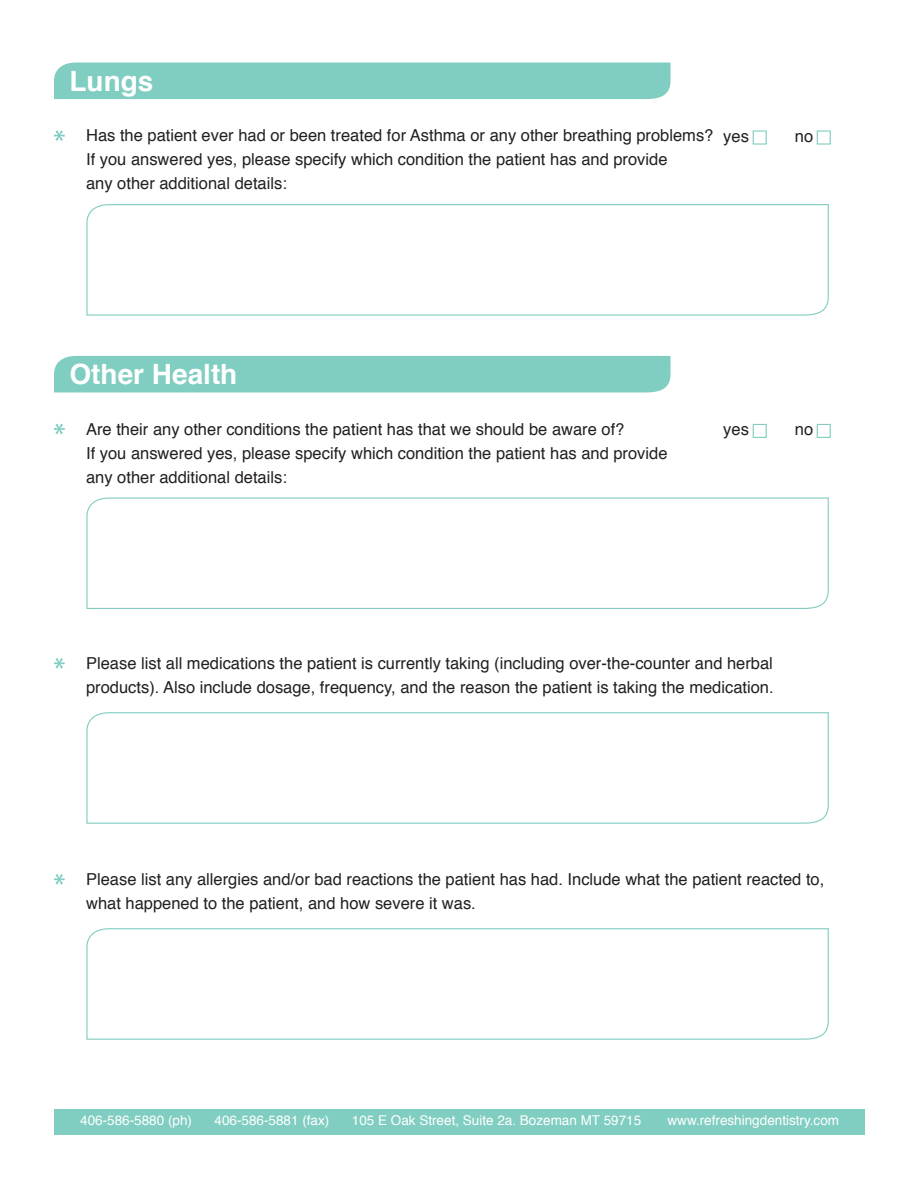
<style>
.page{position:relative;width:918px;height:1188px;background:#fff}
.page>*{position:absolute;margin:0;border:0;box-sizing:border-box;transform-origin:0 0}
.t1{font:700 28.05px "Helvetica";color:#fff}
.t2{font:16.5px/24px "Helvetica";color:#231f20}
.t3{font:13.5px "Helvetica";color:#fff}
</style>
<div class="page">
<div style="left:55px;top:1109px;width:810px;height:25px;background:#80cdc1"></div>
<div style="left:54px;top:63px;width:616px;height:36px;background:#80cdc1"></div>
<div style="left:54px;top:356px;width:616px;height:36px;background:#80cdc1"></div>
<svg style="left:54px;top:130px;width:11px;height:11px"></svg>
<svg style="left:54px;top:424px;width:11px;height:10px"></svg>
<svg style="left:54px;top:658px;width:11px;height:11px"></svg>
<svg style="left:54px;top:874px;width:11px;height:11px"></svg>
<svg style="left:86px;top:204px;width:743px;height:112px"></svg>
<svg style="left:86px;top:497px;width:743px;height:112px"></svg>
<svg style="left:86px;top:712px;width:743px;height:112px"></svg>
<svg style="left:86px;top:928px;width:743px;height:112px"></svg>
<div style="left:753px;top:130px;width:14px;height:15px;border:1px solid #80cdc1"></div>
<div style="left:753px;top:424px;width:14px;height:14px;border:1px solid #80cdc1"></div>
<div style="left:817px;top:130px;width:14px;height:15px;border:1px solid #80cdc1"></div>
<div style="left:817px;top:424px;width:14px;height:14px;border:1px solid #80cdc1"></div>
<h1 class="t1" style="left:70px;top:58px;width:85px">Lungs</h1>
<p class="t2" style="left:86px;top:124px;width:629px">Has the patient ever had or been treated for Asthma or any other breathing problems?<br>If you answered yes, please specify which condition the patient has and provide<br>any other additional details:</p>
<p class="t2" style="left:723px;top:124px;width:27px">yes</p>
<p class="t2" style="left:795px;top:124px;width:20px">no</p>
<h1 class="t1" style="left:70px;top:352px;width:169px">Other Health</h1>
<p class="t2" style="left:86px;top:417px;width:583px">Are their any other conditions the patient has that we should be aware of?<br>If you answered yes, please specify which condition the patient has and provide any other additional details:</p>
<p class="t2" style="left:723px;top:418px;width:27px">yes</p>
<p class="t2" style="left:795px;top:418px;width:20px">no</p>
<p class="t2" style="left:86px;top:652px;width:689px">Please list all medications the patient is currently taking (including over-the-counter and herbal products). Also include dosage, frequency, and the reason the patient is taking the medication.</p>
<p class="t2" style="left:86px;top:868px;width:740px">Please list any allergies and/or bad reactions the patient has had. Include what the patient reacted to, what happened to the patient, and how severe it was.</p>
<p class="t3" style="left:80px;top:1110px;width:113px">406-586-5880 (ph)</p>
<p class="t3" style="left:215px;top:1110px;width:116px">406-586-5881 (fax)</p>
<p class="t3" style="left:352px;top:1110px;width:291px">105 E Oak Street, Suite 2a. Bozeman MT 59715</p>
<p class="t3" style="left:668px;top:1110px;width:173px">www.refreshingdentistry.com</p>
</div>
